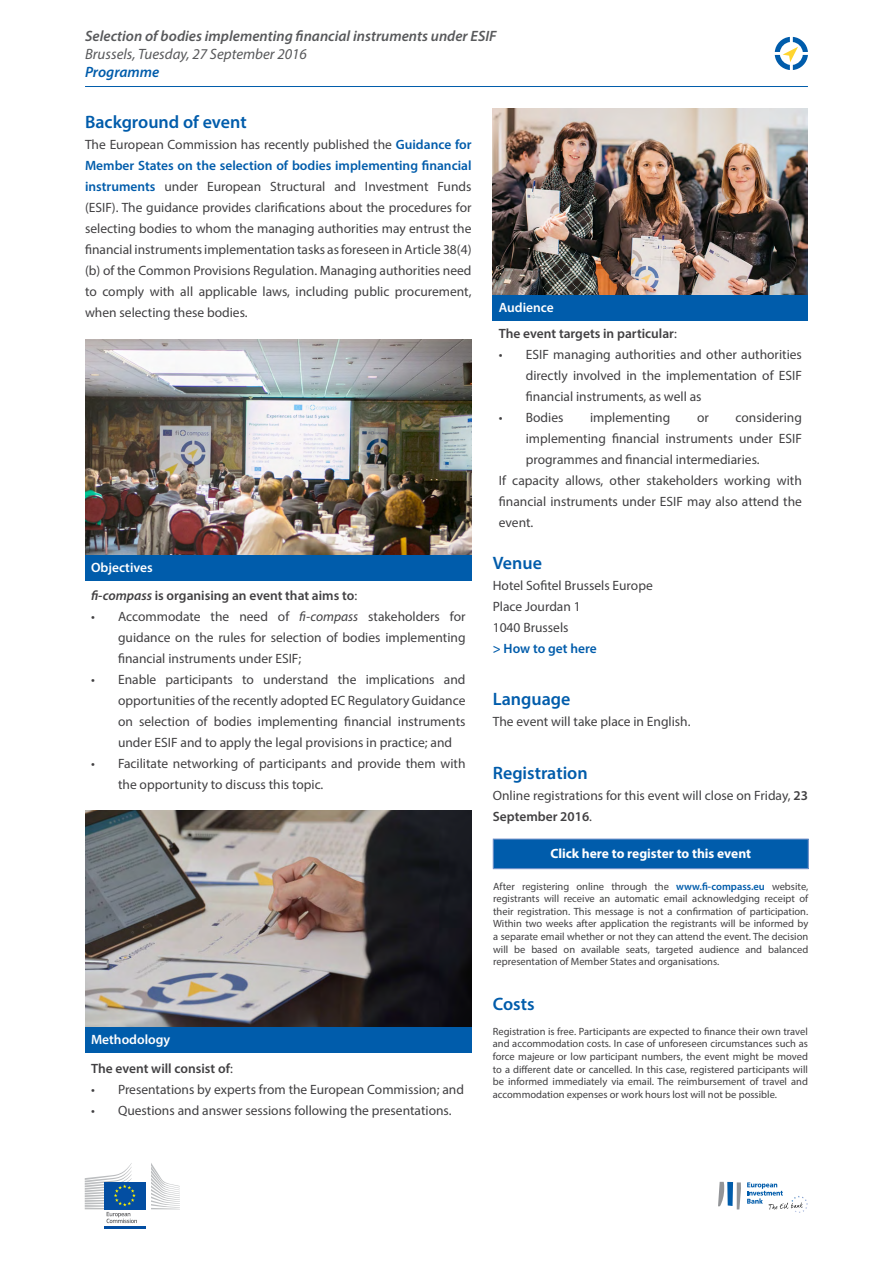
<style>
.page{position:relative;width:893px;height:1263px;background:#fff}
.page>*{position:absolute;margin:0;border:0;box-sizing:border-box;transform-origin:0 0}
.t1{font:600 18px "Myriad Pro";color:#005cab}
.t2{font:italic 600 15px "Myriad Pro";color:#58595b}
.t3{font:italic 15px "Myriad Pro";color:#58595b}
.t4{font:italic 600 15px "Myriad Pro";color:#005cab}
.t5{font:13.5px/21px "Myriad Pro";color:#414042;text-align:justify}
.t6{font:600 13.5px/26px "Myriad Pro";color:#414042}
.t7{font:700 13.5px "Myriad Pro";color:#fff}
.t8{font:600 13.5px "Myriad Pro";color:#005cab}
.t9{font:10.5px/12.6px "Myriad Pro";color:#414042;text-align:justify}
.s1{font-weight:600;color:#005cab}
.s2{color:#fff}
.s3{font-weight:400}
.s4{font-style:italic}
.s5{font-weight:600}
</style>
<div class="page">
<hr style="left:85px;top:86px;width:723px;height:1px;background:#005cab">
<svg style="left:775px;top:37px;width:33px;height:33px"></svg>
<div style="left:104px;top:1182px;width:41px;height:27px;background:#034ea2"></div>
<hr style="left:104px;top:1226px;width:41px;height:2px;background:#034ea2">
<svg style="left:151px;top:1163px;width:29px;height:46px"></svg>
<svg style="left:85px;top:1163px;width:52px;height:60px"></svg>
<svg style="left:718px;top:1182px;width:23px;height:27px"></svg>
<svg style="left:747px;top:1182px;width:61px;height:31px"></svg>
<img style="left:85px;top:811px;width:387px;height:216px">
<img style="left:85px;top:339px;width:387px;height:217px">
<img style="left:493px;top:108px;width:315px;height:188px">
<div style="left:493px;top:296px;width:315px;height:25px;background:#005cab"></div>
<div style="left:85px;top:556px;width:387px;height:25px;background:#005cab"></div>
<div style="left:85px;top:1027px;width:387px;height:26px;background:#005cab"></div>
<div style="left:493px;top:839px;width:315px;height:30px;background:#005cab"></div>
<hr style="left:493px;top:839px;width:316px;height:1px;background:#8da1d2">
<svg style="left:493px;top:839px;width:1px;height:29px"></svg>
<svg style="left:808px;top:839px;width:1px;height:29px"></svg>
<hr style="left:493px;top:868px;width:316px;height:1px;background:#8da1d2">
<p class="t2" style="left:85px;top:26px;width:413px">Selection of bodies implementing financial instruments under ESIF</p>
<p class="t3" style="left:85px;top:44px;width:223px">Brussels, Tuesday, 27 September 2016</p>
<p class="t4" style="left:85px;top:62px;width:76px">Programme</p>
<h1 class="t1" style="left:85px;top:110px;width:163px">Background of event</h1>
<p class="t5" style="left:85px;top:133px;width:388px">The European Commission has recently published the <span class="s1">Guidance for Member States on the selection of bodies implementing financial instruments</span> under European Structural and Investment Funds (ESIF). The guidance provides clarifications about the procedures for selecting bodies to whom the managing authorities may entrust the financial instruments implementation tasks as foreseen in Article 38(4) (b) of the Common Provisions Regulation. Managing authorities need to comply with all applicable laws, including public procurement, when selecting these bodies.</p>
<p class="t6" style="left:499px;top:294px;width:180px"><span class="s2">Audience<br></span>The event targets in particular<span class="s3">:</span></p>
<p class="t5" style="left:526px;top:343px;width:278px;text-indent:-27px">• ESIF managing authorities and other authorities directly involved in the implementation of ESIF financial instruments, as well as</p>
<p class="t5" style="left:499px;top:406px;width:66px">• Bodies</p>
<p class="t5" style="left:590px;top:406px;width:82px">implementing</p>
<p class="t5" style="left:697px;top:406px;width:13px">or</p>
<p class="t5" style="left:735px;top:406px;width:68px">considering</p>
<p class="t5" style="left:526px;top:427px;width:278px">implementing financial instruments under ESIF</p>
<p class="t5" style="left:526px;top:448px;width:235px">programmes and financial intermediaries.</p>
<p class="t5" style="left:499px;top:469px;width:305px">If capacity allows, other stakeholders working with</p>
<p class="t5" style="left:499px;top:490px;width:305px">financial instruments under ESIF may also attend the</p>
<p class="t5" style="left:499px;top:511px;width:36px">event.</p>
<p class="t6" style="left:91px;top:553px;width:268px;line-height:28.2px"><span class="s2">Objectives<br></span><span class="s4">fi-compass</span> is organising an event that aims to<span class="s3">:</span></p>
<p class="t5" style="left:118px;top:606px;width:349px;text-indent:-27px">• Accommodate the need of <span class="s4">fi-compass</span> stakeholders for guidance on the rules for selection of bodies implementing financial instruments under ESIF;</p>
<p class="t5" style="left:118px;top:669px;width:349px;text-indent:-27px">• Enable participants to understand the implications and opportunities of the recently adopted EC Regulatory Guidance on selection of bodies implementing financial instruments under ESIF and to apply the legal provisions in practice; and</p>
<p class="t5" style="left:118px;top:753px;width:349px;text-indent:-27px">• Facilitate networking of participants and provide them with the opportunity to discuss this topic.</p>
<p class="t6" style="left:91px;top:1024px;width:143px;line-height:29px"><span class="s2">Methodology<br></span>The event will consist of<span class="s3">:</span></p>
<p class="t5" style="left:91px;top:1078px;width:374px">• Presentations by experts from the European Commission; and</p>
<p class="t5" style="left:91px;top:1099px;width:362px">• Questions and answer sessions following the presentations.</p>
<h1 class="t1" style="left:493px;top:551px;width:51px">Venue</h1>
<p class="t5" style="left:493px;top:574px;width:161px;text-align:left">Hotel Sofitel Brussels Europe<br>Place Jourdan 1<br>1040 Brussels</p>
<p class="t8" style="left:493px;top:639px;width:105px">&gt; How to get here</p>
<h1 class="t1" style="left:493px;top:688px;width:79px">Language</h1>
<p class="t5" style="left:493px;top:711px;width:199px">The event will take place in English.</p>
<h1 class="t1" style="left:493px;top:761px;width:96px">Registration</h1>
<p class="t5" style="left:493px;top:784px;width:317px">Online registrations for this event will close on Friday, <span class="s5">23<br>September 2016</span>.</p>
<p class="t7" style="left:550px;top:844px;width:202px">Click here to register to this event</p>
<p class="t9" style="left:493px;top:880px;width:317px">After registering online through the <span class="s1">www.fi-compass.eu</span> website, registrants will receive an automatic email acknowledging receipt of their registration. This message is not a confirmation of participation.<br>Within two weeks after application the registrants will be informed by a separate email whether or not they can attend the event. The decision will be based on available seats, targeted audience and balanced representation of Member States and organisations.</p>
<h1 class="t1" style="left:493px;top:992px;width:43px">Costs</h1>
<p class="t9" style="left:493px;top:1025px;width:317px">Registration is free. Participants are expected to finance their own travel and accommodation costs. In case of unforeseen circumstances such as force majeure or low participant numbers, the event might be moved to a different date or cancelled. In this case, registered participants will be informed immediately via email. The reimbursement of travel and accommodation expenses or work hours lost will not be possible.</p>
</div>
